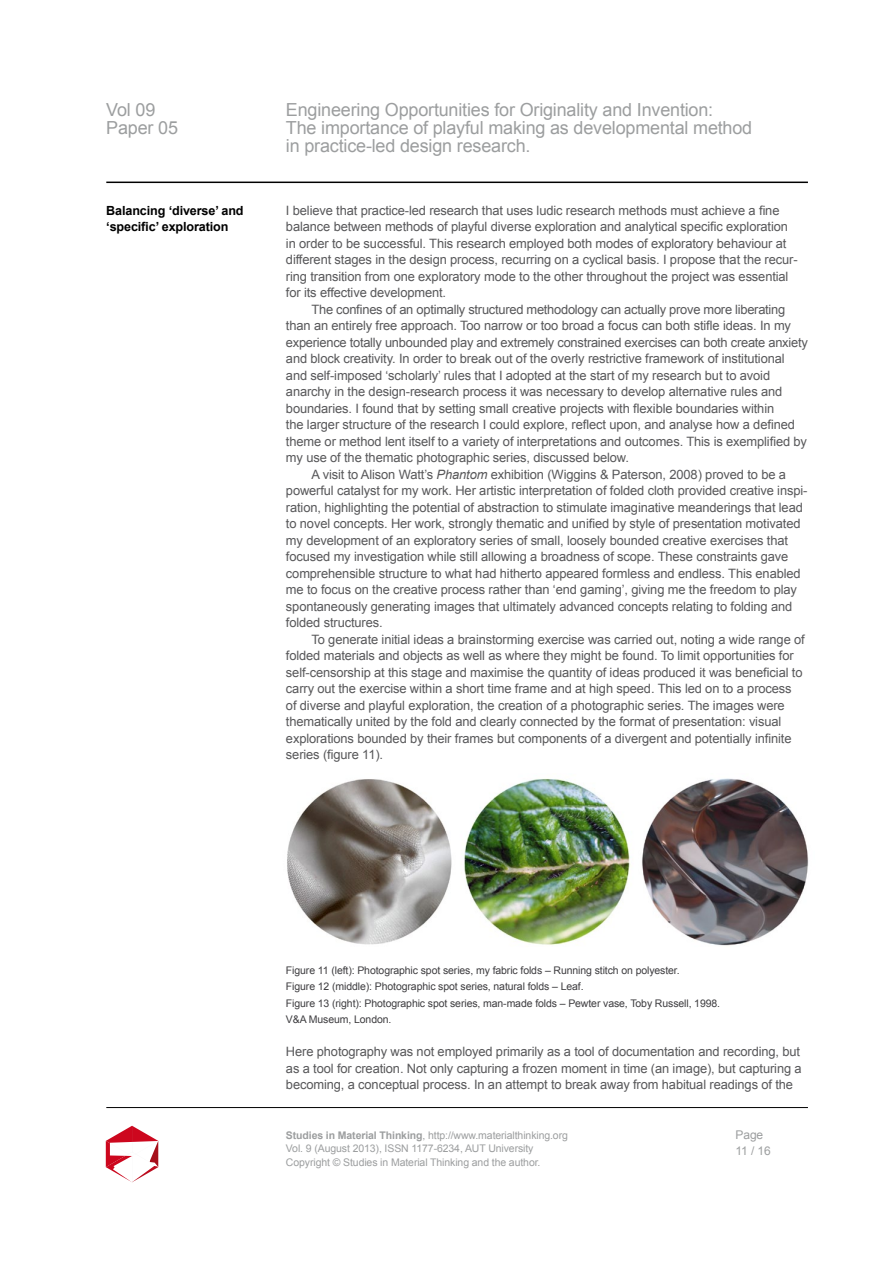
<style>
.page{position:relative;width:893px;height:1263px;background:#fff}
.page>*{position:absolute;margin:0;border:0;box-sizing:border-box;transform-origin:0 0}
.t1{font:18px/18px "Arial";letter-spacing:-.01em;color:#9c9e9f}
.t2{font:12.9px/16.5px "Arial";letter-spacing:-.01em;color:#58585a}
.t3{font:700 12.6px/16.5px "Arial";letter-spacing:-.01em;color:#000}
.t4{font:12px/16.5px "Arial";letter-spacing:-.01em;color:#9c9e9f}
.t5{font:10.5px/16.5px "Arial";letter-spacing:-.01em;color:#3e3d40}
.t6{font:10.5px/13.5px "Arial";letter-spacing:-.01em;color:#9c9e9f}
.s1{font-style:italic}
.s2{font-weight:700}
</style>
<div class="page">
<hr style="left:106px;top:182px;width:702px;height:1px;background:#000">
<hr style="left:106px;top:1107px;width:702px;height:1px;background:#000">
<svg style="left:106px;top:1126px;width:52px;height:56px"></svg>
<img style="left:287px;top:778px;width:522px;height:168px">
<h1 class="t1" style="left:106px;top:100px;width:73px">Vol 09<br>Paper 05</h1>
<h1 class="t1" style="left:286px;top:100px;width:468px">Engineering Opportunities for Originality and Invention:<br>The importance of playful making as developmental method in practice-led design research.</h1>
<p class="t3" style="left:106px;top:202px;width:139px">Balancing ‘diverse’ and ‘specific’ exploration</p>
<p class="t2" style="left:286px;top:202px;width:513px">I believe that practice-led research that uses ludic research methods must achieve a fine balance between methods of playful diverse exploration and analytical specific exploration in order to be successful. This research employed both modes of exploratory behaviour at different stages in the design process, recurring on a cyclical basis. I propose that the recur&shy;ring transition from one exploratory mode to the other throughout the project was essential for its effective development.</p>
<p class="t2" style="left:311px;top:301px;width:475px">The confines of an optimally structured methodology can actually prove more liberating</p>
<p class="t2" style="left:286px;top:317px;width:507px">than an entirely free approach. Too narrow or too broad a focus can both stifle ideas. In my</p>
<p class="t2" style="left:286px;top:334px;width:523px">experience totally unbounded play and extremely constrained exercises can both create anxiety</p>
<p class="t2" style="left:286px;top:350px;width:500px">and block creativity. In order to break out of the overly restrictive framework of institutional</p>
<p class="t2" style="left:286px;top:367px;width:486px">and self-imposed ‘scholarly’ rules that I adopted at the start of my research but to avoid</p>
<p class="t2" style="left:286px;top:383px;width:498px">anarchy in the design-research process it was necessary to develop alternative rules and</p>
<p class="t2" style="left:286px;top:400px;width:490px">boundaries. I found that by setting small creative projects with flexible boundaries within</p>
<p class="t2" style="left:286px;top:416px;width:510px">the larger structure of the research I could explore, reflect upon, and analyse how a defined</p>
<p class="t2" style="left:286px;top:433px;width:523px">theme or method lent itself to a variety of interpretations and outcomes. This is exemplified by</p>
<p class="t2" style="left:286px;top:449px;width:344px">my use of the thematic photographic series, discussed below.</p>
<p class="t2" style="left:311px;top:466px;width:476px">A visit to Alison Watt’s <span class="s1">Phantom</span> exhibition (Wiggins &amp; Paterson, 2008) proved to be a</p>
<p class="t2" style="left:286px;top:482px;width:523px">powerful catalyst for my work. Her artistic interpretation of folded cloth provided creative inspi-</p>
<p class="t2" style="left:286px;top:499px;width:518px">ration, highlighting the potential of abstraction to stimulate imaginative meanderings that lead</p>
<p class="t2" style="left:286px;top:515px;width:516px">to novel concepts. Her work, strongly thematic and unified by style of presentation motivated</p>
<p class="t2" style="left:286px;top:532px;width:503px">my development of an exploratory series of small, loosely bounded creative exercises that</p>
<p class="t2" style="left:286px;top:548px;width:504px">focused my investigation while still allowing a broadness of scope. These constraints gave</p>
<p class="t2" style="left:286px;top:565px;width:516px">comprehensible structure to what had hitherto appeared formless and endless. This enabled</p>
<p class="t2" style="left:286px;top:581px;width:513px">me to focus on the creative process rather than ‘end gaming’, giving me the freedom to play</p>
<p class="t2" style="left:286px;top:598px;width:508px">spontaneously generating images that ultimately advanced concepts relating to folding and</p>
<p class="t2" style="left:286px;top:614px;width:98px">folded structures.</p>
<p class="t2" style="left:311px;top:631px;width:495px">To generate initial ideas a brainstorming exercise was carried out, noting a wide range of</p>
<p class="t2" style="left:286px;top:647px;width:509px">folded materials and objects as well as where they might be found. To limit opportunities for</p>
<p class="t2" style="left:286px;top:664px;width:518px">self-censorship at this stage and maximise the quantity of ideas produced it was beneficial to</p>
<p class="t2" style="left:286px;top:680px;width:507px">carry out the exercise within a short time frame and at high speed. This led on to a process</p>
<p class="t2" style="left:286px;top:697px;width:500px">of diverse and playful exploration, the creation of a photographic series. The images were</p>
<p class="t2" style="left:286px;top:713px;width:497px">thematically united by the fold and clearly connected by the format of presentation: visual</p>
<p class="t2" style="left:286px;top:730px;width:507px">explorations bounded by their frames but components of a divergent and potentially infinite</p>
<p class="t2" style="left:286px;top:746px;width:99px">series (figure 11).</p>
<p class="t5" style="left:286px;top:962px;width:436px">Figure 11 (left): Photographic spot series, my fabric folds – Running stitch on polyester.<br>Figure 12 (middle): Photographic spot series, natural folds – Leaf.<br>Figure 13 (right): Photographic spot series, man-made folds – Pewter vase, Toby Russell, 1998.<br>V&amp;A Museum, London.</p>
<p class="t2" style="left:286px;top:1043px;width:517px;text-align:justify">Here photography was not employed primarily as a tool of documentation and recording, but as a tool for creation. Not only capturing a frozen moment in time (an image), but capturing a becoming, a conceptual process. In an attempt to break away from habitual readings of the</p>
<p class="t6" style="left:286px;top:1128px;width:283px"><span class="s2">Studies in Material Thinking</span>, http://www.materialthinking.org<br>Vol. 9 (August 2013), ISSN 1177-6234, AUT University<br>Copyright © Studies in Material Thinking and the author.</p>
<p class="t4" style="left:736px;top:1126px;width:37px">Page<br>11 / 16</p>
</div>
